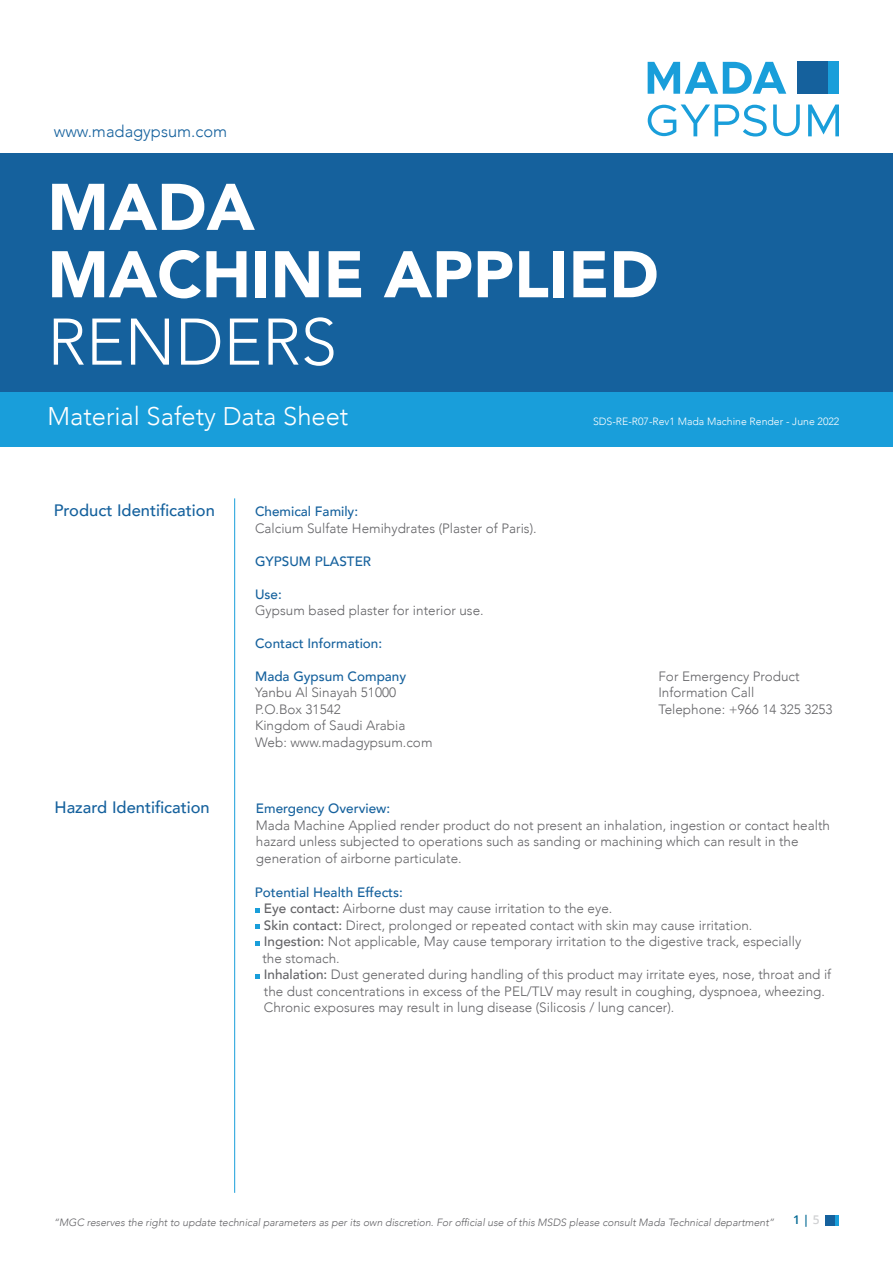
<style>
.page{position:relative;width:893px;height:1263px;background:#fff}
.page>*{position:absolute;margin:0;border:0;box-sizing:border-box;transform-origin:0 0}
.t1{font:900 65.1px/67.3px "Avenir";color:#fff}
.t2{font:300 65.1px "Avenir";color:#fff}
.t3{font:300 25.5px "Avenir";color:#fff}
.t4{font:500 16.5px "Avenir";color:#15619d}
.t5{font:300 16.5px "Avenir";color:#15619d}
.t6{font:300 13.5px/16.5px "Avenir";color:#636366}
.t7{font:500 13.5px "Avenir";color:#15619d}
.t8{font:600 12px "Open Sans";color:#006893}
.t9{font:italic 300 10.5px "Avenir";color:#636366}
.t10{font:300 10.5px "Avenir";color:#fff}
.s1{font-weight:500;color:#15619d}
.s2{font-weight:500}
.s3{color:#d1d2d4}
</style>
<div class="page">
<div style="left:826px;top:1215px;width:10px;height:11px;background:#15619d"></div>
<svg style="left:836px;top:1215px;width:3px;height:11px"></svg>
<div style="left:0;top:153px;width:893px;height:239px;background:#15619d"></div>
<div style="left:0;top:392px;width:893px;height:54px;background:#199eda"></div>
<div style="left:797px;top:62px;width:31px;height:32px;background:#15619d"></div>
<svg style="left:648px;top:62px;width:138px;height:32px"></svg>
<svg style="left:648px;top:105px;width:119px;height:32px"></svg>
<svg style="left:773px;top:105px;width:27px;height:31px"></svg>
<svg style="left:808px;top:105px;width:31px;height:31px"></svg>
<div style="left:828px;top:62px;width:11px;height:32px;background:#199eda"></div>
<hr style="left:234px;top:498px;width:1px;height:695px;background:#199eda">
<svg style="left:255px;top:908px;width:5px;height:4px"></svg>
<svg style="left:255px;top:925px;width:5px;height:4px"></svg>
<svg style="left:255px;top:941px;width:5px;height:4px"></svg>
<svg style="left:255px;top:974px;width:5px;height:4px"></svg>
<p class="t5" style="left:54px;top:121px;width:175px">www.madagypsum.com</p>
<h1 class="t1" style="left:47px;top:172px;width:613px">MADA<br>MACHINE APPLIED</h1>
<h1 class="t2" style="left:47px;top:304px;width:291px">RENDERS</h1>
<h2 class="t3" style="left:47px;top:401px;width:302px">Material Safety Data Sheet</h2>
<p class="t10" style="left:593px;top:415px;width:248px">SDS-RE R- 07-Rev1 Mada Machine Render - June 2022</p>
<p class="t4" style="left:54px;top:496px;width:163px">Product Identification</p>
<p class="t4" style="left:55px;top:793px;width:157px">Hazard Identification</p>
<p class="t7" style="left:255px;top:500px;width:105px">Chemical Family:</p>
<p class="t6" style="left:255px;top:520px;width:283px">Calcium Sulfate Hemihydrates (Plaster of Paris .(</p>
<p class="t7" style="left:255px;top:549px;width:118px">GYPSUM PLASTER</p>
<p class="t7" style="left:255px;top:582px;width:28px">Use:</p>
<p class="t6" style="left:255px;top:602px;width:230px">Gypsum based plaster for interior use.</p>
<p class="t7" style="left:255px;top:632px;width:129px">Contact Information:</p>
<p class="t7" style="left:255px;top:664px;width:153px">Mada Gypsum Company</p>
<p class="t6" style="left:255px;top:684px;width:179px">Yanbu Al Sinayah 51000<br>O. P .Box 31542<br>Kingdom of Saudi Arabia<br>Web: www.madagypsum.com</p>
<p class="t6" style="left:658px;top:668px;width:176px">For Emergency Product<br>Information Call<br>Telephone: +966 14 325 3253</p>
<p class="t7" style="left:256px;top:797px;width:136px">Emergency Overview:</p>
<p class="t6" style="left:256px;top:817px;width:576px">Mada Machine Applied render product do not present an inhalation, ingestion or contact health hazard unless subjected to operations such as sanding or machining which can result in the generation of airborne particulate.</p>
<p class="t6" style="left:262px;top:884px;width:570px;text-indent:-8px"><span class="s1">Potential Health Effects:<br></span><span class="s2">Eye contact:</span> Airborne dust may cause irritation to the eye.<br><span class="s2">Skin contact:</span> Direct, prolonged or repeated contact with skin may cause irritation.<br><span class="s2">Ingestion:</span> Not applicable, May cause temporary irritation to the digestive track, especially<br>the stomach.<br><span class="s2">Inhalation:</span> Dust generated during handling of this product may irritate eyes, nose, throat and if the dust concentrations in excess of the PEL/TLV may result in coughing, dyspnoea, wheezing.<br>Chronic exposures may result in lung disease (Silicosis / lung cancer .(</p>
<p class="t9" style="left:54px;top:1216px;width:722px">“MGC reserves the right to update technical parameters as per its own discretion. For official use of this MSDS please consult Mada Technical department“</p>
<p class="t8" style="left:793px;top:1212px;width:28px"><span class="s3">5</span>|1</p>
</div>
